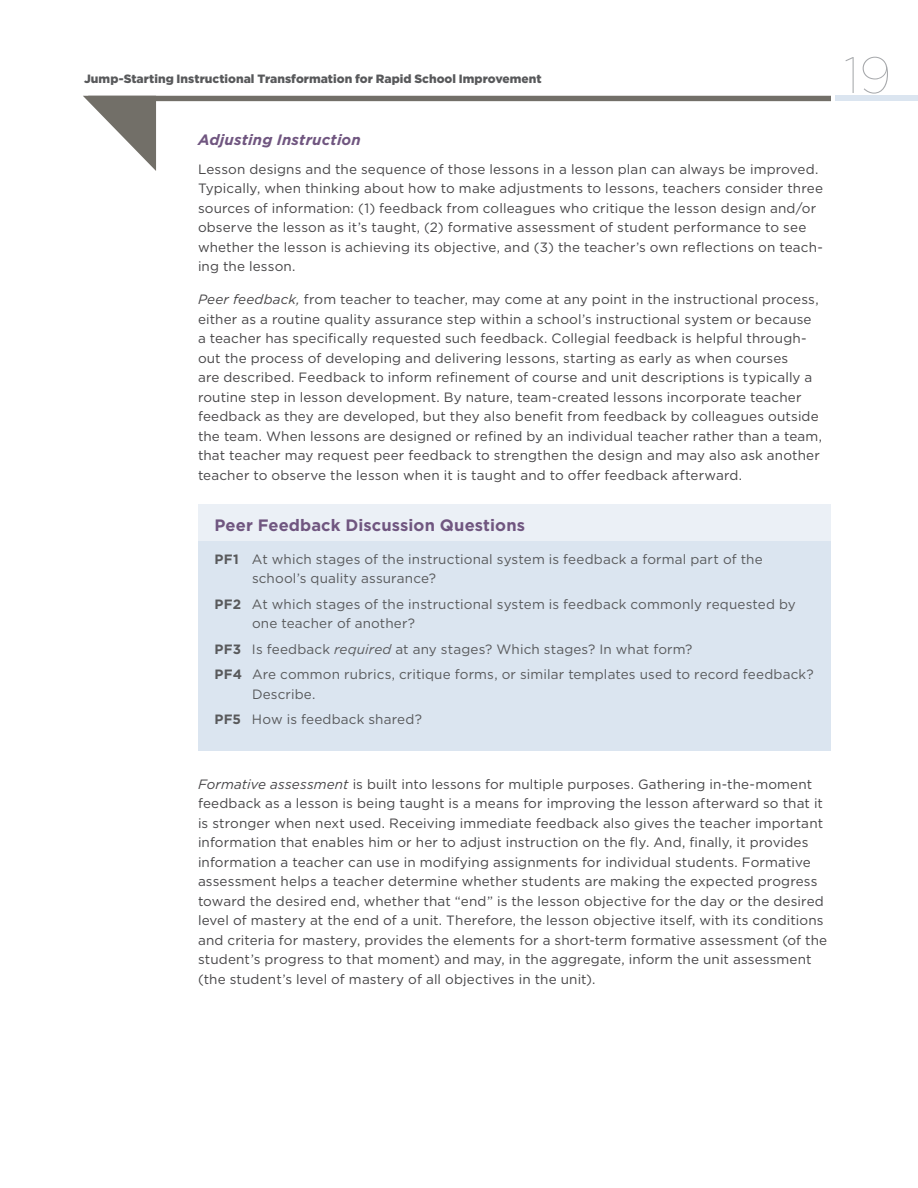
<style>
.page{position:relative;width:918px;height:1188px;background:#fff}
.page>*{position:absolute;margin:0;border:0;box-sizing:border-box;transform-origin:0 0}
.t1{font:100 51px "Gotham";color:#a7a9ac}
.Box_Action_head{font:700 16.5px "Gotham";letter-spacing:.005em;color:#705680}
.t2{font:italic 700 15px "Gotham";letter-spacing:.01em;color:#705680}
.Body{font:13.5px/19.5px "Gotham";letter-spacing:.01em;color:#464547}
.Body_after_Box{font:13.5px/19.5px "Gotham";letter-spacing:.01em;color:#464547}
.Box_Text_Hanging{font:13.5px/19.5px "Gotham";letter-spacing:.01em;color:#58595b}
.Box_text_hanging_end{font:13.5px "Gotham";letter-spacing:.015em;color:#58595b}
.t3{font:900 12px "Gotham";color:#58595b}
.s1{font-style:italic}
.s2{font-weight:700}
</style>
<div class="page">
<div style="left:835px;top:96px;width:83px;height:5px;background:#dbe5f0"></div>
<svg style="left:83px;top:96px;width:748px;height:75px"></svg>
<div style="left:198px;top:503px;width:633px;height:43px;background:#ebf0f6"></div>
<div style="left:198px;top:499px;width:633px;height:5px;background:#fff"></div>
<div style="left:198px;top:541px;width:633px;height:57px;background:#dbe5f0"></div>
<div style="left:198px;top:586px;width:633px;height:57px;background:#dbe5f0"></div>
<div style="left:198px;top:631px;width:633px;height:38px;background:#dbe5f0"></div>
<div style="left:198px;top:657px;width:633px;height:57px;background:#dbe5f0"></div>
<div style="left:198px;top:702px;width:633px;height:49px;background:#dbe5f0"></div>
<p class="t3" style="left:84px;top:71px;width:459px">Jump-Starting Instructional Transformation for Rapid School Improvement</p>
<h3 class="t2" style="left:198px;top:130px;width:164px">Adjusting Instruction</h3>
<p class="Body" style="left:198px;top:159px;width:627px">Lesson designs and the sequence of those lessons in a lesson plan can always be improved.<br>Typically, when thinking about how to make adjustments to lessons, teachers consider three sources of information: (1) feedback from colleagues who critique the lesson design and/or observe the lesson as it’s taught, (2) formative assessment of student performance to see whether the lesson is achieving its objective, and (3) the teacher’s own reflections on teach&shy;ing the lesson.</p>
<p class="Body" style="left:198px;top:290px;width:626px"><span class="s1">Peer feedback,</span> from teacher to teacher, may come at any point in the instructional process, either as a routine quality assurance step within a school’s instructional system or because a teacher has specifically requested such feedback. Collegial feedback is helpful through&shy;out the process of developing and delivering lessons, starting as early as when courses<br>are described. Feedback to inform refinement of course and unit descriptions is typically a routine step in lesson development. By nature, team-created lessons incorporate teacher feedback as they are developed, but they also benefit from feedback by colleagues outside the team. When lessons are designed or refined by an individual teacher rather than a team, that teacher may request peer feedback to strengthen the design and may also ask another teacher to observe the lesson when it is taught and to offer feedback afterward.</p>
<p class="Box_Action_head" style="left:214px;top:514px;width:312px">Peer Feedback Discussion Questions</p>
<p class="Box_Text_Hanging" style="left:252px;top:549px;width:512px;text-indent:-38px"><span class="s2">PF1</span> At which stages of the instructional system is feedback a formal part of the school’s quality assurance?</p>
<p class="Box_Text_Hanging" style="left:252px;top:594px;width:545px;text-indent:-38px"><span class="s2">PF2</span> At which stages of the instructional system is feedback commonly requested by one teacher of another?</p>
<p class="Box_Text_Hanging" style="left:214px;top:639px;width:480px"><span class="s2">PF3</span> Is feedback <span class="s1">required</span> at any stages? Which stages? In what form?</p>
<p class="Box_Text_Hanging" style="left:252px;top:665px;width:563px;text-indent:-38px"><span class="s2">PF4</span> Are common rubrics, critique forms, or similar templates used to record feedback?<br>Describe.</p>
<p class="Box_text_hanging_end" style="left:214px;top:711px;width:209px"><span class="s2">PF5</span> How is feedback shared?</p>
<h1 class="t1" style="left:844px;top:44px;width:49px">19</h1>
<p class="Body_after_Box" style="left:198px;top:774px;width:631px"><span class="s1">Formative assessment</span> is built into lessons for multiple purposes. Gathering in-the-moment feedback as a lesson is being taught is a means for improving the lesson afterward so that it is stronger when next used. Receiving immediate feedback also gives the teacher important information that enables him or her to adjust instruction on the fly. And, finally, it provides information a teacher can use in modifying assignments for individual students. Formative assessment helps a teacher determine whether students are making the expected progress toward the desired end, whether that “end” is the lesson objective for the day or the desired level of mastery at the end of a unit. Therefore, the lesson objective itself, with its conditions and criteria for mastery, provides the elements for a short-term formative assessment (of the student’s progress to that moment) and may, in the aggregate, inform the unit assessment (the student’s level of mastery of all objectives in the unit).</p>
</div>
